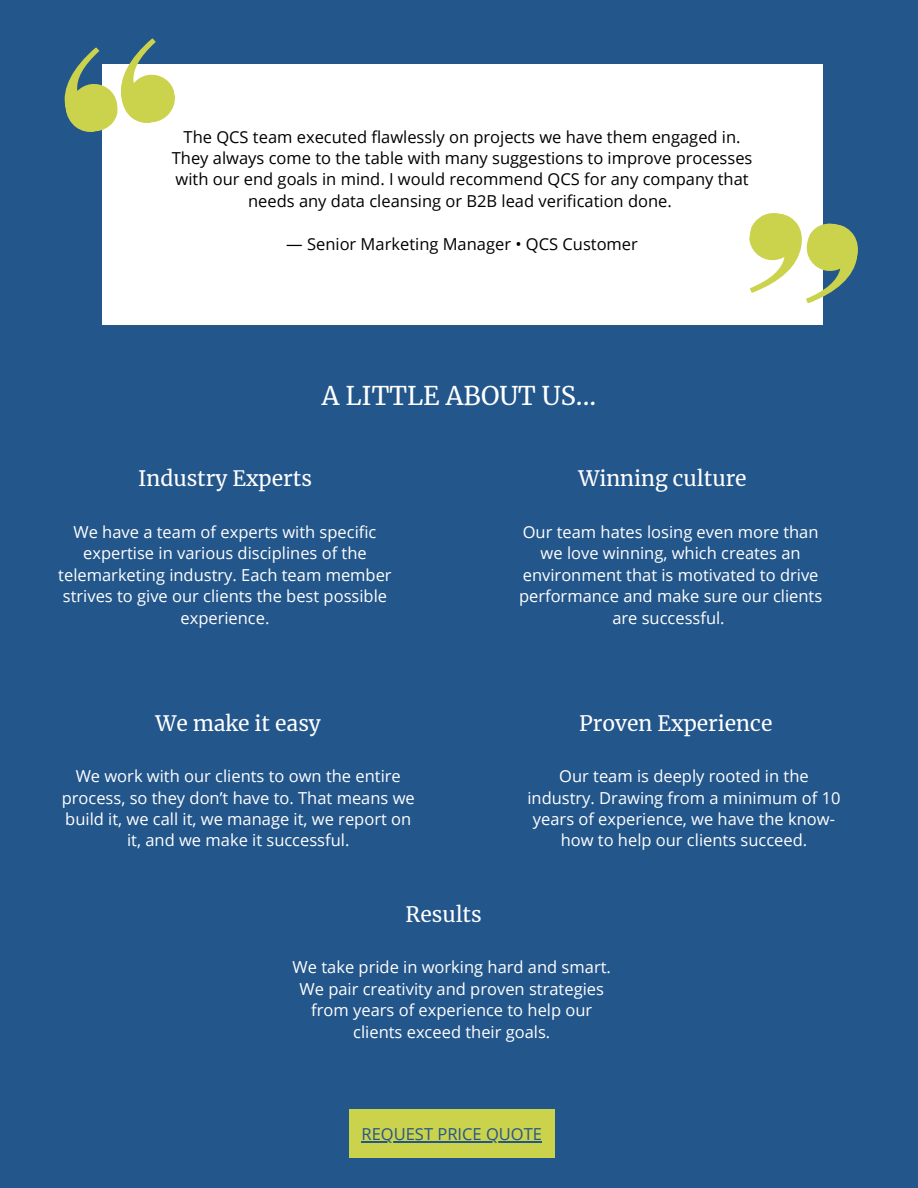
<style>
.page{position:relative;width:918px;height:1188px;background:#23568b}
.page>*{position:absolute;margin:0;border:0;box-sizing:border-box;transform-origin:0 0}
.t1{font:25.5px "Merriweather";color:#fff}
.t2{font:21px "Merriweather";color:#fff}
.t3{font:16.5px/21.3px "Open Sans";color:#fff;text-align:center}
.t4{font:16.5px/21.3px "Open Sans";color:#000;text-align:center}
.t5{font:16.5px "Open Sans";color:#23568b}
</style>
<div class="page">
<div style="left:349px;top:1110px;width:206px;height:48px;background:#cbd24c"></div>
<div style="left:102px;top:64px;width:720px;height:260px;background:#fff"></div>
<svg style="left:64px;top:38px;width:111px;height:94px"></svg>
<svg style="left:749px;top:212px;width:109px;height:92px"></svg>
<hr style="left:362px;top:1141px;width:180px;height:1px;background:#23568b">
<p class="t4" style="left:172px;top:126px;width:582px">The QCS team executed flawlessly on projects we have them engaged in.<br>They always come to the table with many suggestions to improve processes with our end goals in mind. I would recommend QCS for any company that needs any data cleansing or B2B lead verification done.</p>
<p class="t4" style="left:286px;top:232px;width:353px">— Senior Marketing Manager • QCS Customer</p>
<h1 class="t1" style="left:322px;top:379px;width:276px">A LITTLE ABOUT US...</h1>
<p class="t2" style="left:138px;top:466px;width:175px">Industry Experts</p>
<p class="t2" style="left:578px;top:466px;width:170px">Winning culture</p>
<p class="t3" style="left:58px;top:521px;width:335px">We have a team of experts with specific expertise in various disciplines of the telemarketing industry. Each team member strives to give our clients the best possible experience.</p>
<p class="t2" style="left:156px;top:710px;width:167px">We make it easy</p>
<p class="t3" style="left:62px;top:765px;width:355px">We work with our clients to own the entire process, so they don’t have to. That means we build it, we call it, we manage it, we report on it, and we make it successful.</p>
<p class="t2" style="left:406px;top:901px;width:78px">Results</p>
<p class="t3" style="left:519px;top:521px;width:305px">Our team hates losing even more than we love winning, which creates an environment that is motivated to drive performance and make sure our clients are successful.</p>
<p class="t2" style="left:579px;top:710px;width:195px">Proven Experience</p>
<p class="t3" style="left:527px;top:765px;width:315px">Our team is deeply rooted in the industry. Drawing from a minimum of 10 years of experience, we have the know&shy;how to help our clients succeed.</p>
<p class="t3" style="left:293px;top:956px;width:320px">We take pride in working hard and smart.<br>We pair creativity and proven strategies from years of experience to help our clients exceed their goals.</p>
<p class="t5" style="left:362px;top:1122px;width:182px">REQUEST PRICE QUOTE</p>
</div>
